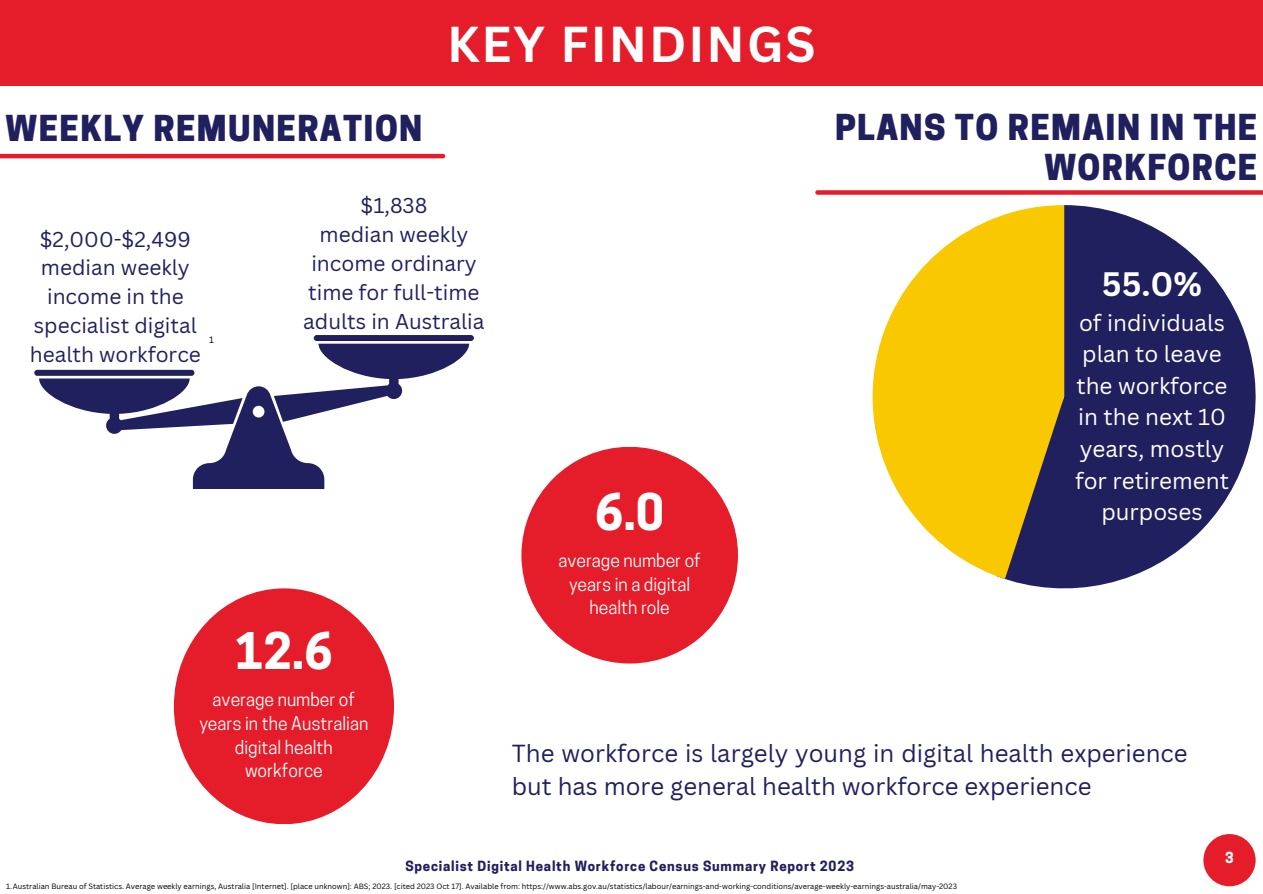
<style>
.page{position:relative;width:1263px;height:894px;background:#fff}
.page>*{position:absolute;margin:0;border:0;box-sizing:border-box;transform-origin:0 0}
.t1{font:700 49.05px "Canva Sans";letter-spacing:.04em;color:#fff}
.t2{font:700 47.25px "Cooper Hewitt";color:#fff}
.t3{font:800 33.6px/39.3px "Cooper Hewitt";letter-spacing:.04em;color:#21205f;text-align:right}
.t4{font:700 33px "Canva Sans";color:#fff}
.t5{font:24px/32.7px "Canva Sans";color:#21205f}
.t6{font:22.5px/31.5px "Canva Sans";color:#fff;text-align:center}
.t7{font:20.85px/28.8px "Canva Sans";color:#21205f;text-align:center}
.t8{font:17.55px/23.7px "Cooper Hewitt";color:#fff;text-align:center}
.t9{font:700 14.4px "Cooper Hewitt";color:#fff}
.t10{font:700 13.2px "Cooper Hewitt";letter-spacing:.06em;color:#21205f}
.t11{font:9px "Canva Sans";color:#000}
.t12{font:7.5px "Canva Sans";color:#000}
</style>
<div class="page">
<div style="left:1203px;top:833px;width:53px;height:53px;background:#e51d2a;border-radius:50%"></div>
<div style="left:0;top:0;width:1263px;height:86px;background:#e51d2a"></div>
<hr style="left:0;top:154px;width:443px;height:4px;background:#e51d2a">
<div style="left:521px;top:446px;width:217px;height:217px;background:#e51d2a;border-radius:50%"></div>
<div style="left:174px;top:588px;width:220px;height:236px;background:#e51d2a;border-radius:50%"></div>
<div style="left:314px;top:335px;width:160px;height:6px;background:#21205f;border-radius:3px"></div>
<div style="left:34px;top:370px;width:160px;height:6px;background:#21205f;border-radius:3px"></div>
<svg style="left:39px;top:343px;width:430px;height:146px"></svg>
<div style="left:817px;top:190px;width:445px;height:5px;background:#e51d2a"></div>
<svg style="left:1005px;top:205px;width:251px;height:383px;fill:#21205f"></svg>
<svg style="left:873px;top:205px;width:191px;height:374px;fill:#fac800"></svg>
<p class="t3" style="left:6px;top:113px;width:418px">WEEKLY REMUNERATION</p>
<p class="t1" style="left:447px;top:9px;width:370px">KEY FINDINGS</p>
<p class="t7" style="left:40px;top:224px;width:152px">$2,000-$2,499</p>
<p class="t7" style="left:30px;top:253px;width:173px">median weekly income in the specialist digital health workforce</p>
<p class="t11" style="left:209px;top:333px;width:6px">1</p>
<p class="t7" style="left:361px;top:191px;width:68px">$1,838</p>
<p class="t7" style="left:303px;top:220px;width:183px">median weekly income ordinary time for full-time adults in Australia</p>
<p class="t2" style="left:595px;top:494px;width:71px">6.0</p>
<p class="t8" style="left:558px;top:550px;width:144px">average number of years in a digital health role</p>
<p class="t3" style="left:835px;top:112px;width:424px">PLANS TO REMAIN IN THE<br>WORKFORCE</p>
<p class="t4" style="left:1102px;top:261px;width:102px">55.0%</p>
<p class="t6" style="left:1075px;top:306px;width:155px">of individuals plan to leave the workforce in the next 10 years, mostly for retirement purposes</p>
<p class="t2" style="left:235px;top:633px;width:99px">12.6</p>
<p class="t8" style="left:199px;top:689px;width:170px">average number of years in the Australian digital health workforce</p>
<p class="t5" style="left:512px;top:736px;width:677px">The workforce is largely young in digital health experience but has more general health workforce experience</p>
<p class="t10" style="left:405px;top:861px;width:450px">Specialist Digital Health Workforce Census Summary Report 2023</p>
<p class="t12" style="left:6px;top:880px;width:952px">1.Australian Bureau of Statistics. Average weekly earnings, Australia [Internet]. [place unknown]: ABS; 2023. [cited 2023 Oct 17]. Available from: https://www.abs.gov.au/statistics/labour/earnings-and-working-conditions/average-weekly-earnings-australia/may-2023</p>
<p class="t9" style="left:1225px;top:852px;width:10px">3</p>
</div>
